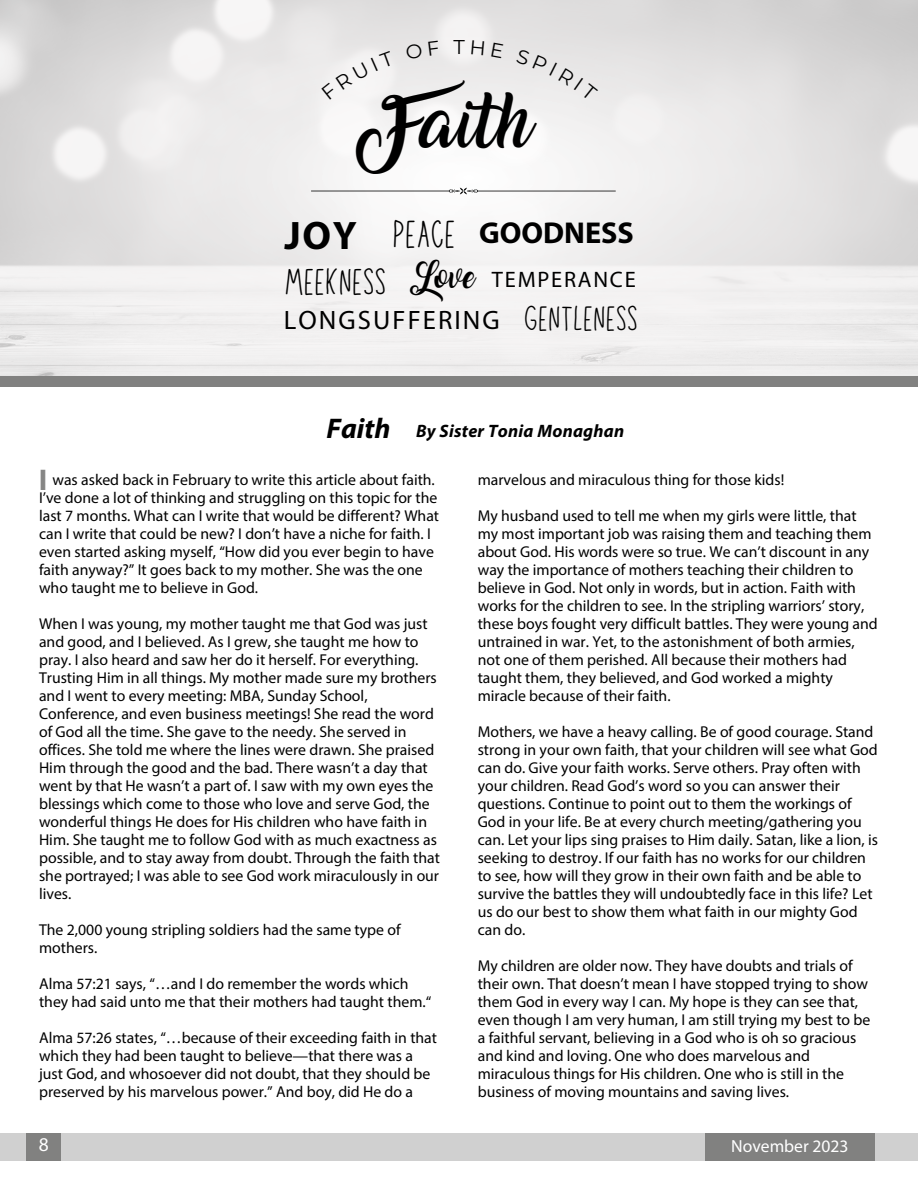
<style>
.page{position:relative;width:918px;height:1188px;background:#fff}
.page>*{position:absolute;margin:0;border:0;box-sizing:border-box;transform-origin:0 0}
.t1{font:49.35px "Amarillo";color:#000}
.t2{font:700 39.9px "Myriad Pro";color:#000}
.t3{font:33.3px "Louisville";color:#000}
.t4{font:31.65px "Louisville";color:#000}
.t5{font:700 30.3px "Myriad Pro";color:#000}
.t6{font:700 30px "Myriad Pro";color:#868685}
.t7{font:29.85px "Louisville";color:#000}
.t8{font:italic 700 28.5px "Myriad Pro";color:#000}
.t9{font:26.7px "Myriad Pro";letter-spacing:.08em;color:#000}
.t10{font:22.5px "Myriad Pro";letter-spacing:.08em;color:#000}
.t11{font:21px "Amarillo";color:#000}
.t12{font:19.95px "Montserrat";color:#000}
.t13{font:19.5px "Myriad Pro";color:#fff}
.t14{font:italic 700 18px "Myriad Pro";letter-spacing:.015em;color:#000}
.t15{font:17.55px "Myriad Pro";color:#fff}
.t16{font:15.75px/18px "Myriad Pro";color:#000}
</style>
<div class="page">
<div style="left:0;top:1134px;width:918px;height:27px;background:#d0d0d0"></div>
<div style="left:705px;top:1134px;width:169px;height:27px;background:#818180"></div>
<div style="left:27px;top:1134px;width:34px;height:27px;background:#818180"></div>
<svg style="left:0;top:0;width:918px;height:377px;fill:#edecec"></svg>
<div style="left:0;top:377px;width:918px;height:10px;background:#818180"></div>
<svg style="left:311px;top:188px;width:305px;height:6px"></svg>
<svg style="left:322px;top:51px;width:73px;height:49px"></svg>
<svg style="left:405px;top:41px;width:34px;height:19px"></svg>
<svg style="left:471px;top:40px;width:13px;height:15px"></svg>
<svg style="left:491px;top:43px;width:12px;height:15px"></svg>
<div style="left:516px;top:48px;width:82px;height:53px;background:#eae8e8"></div>
<p class="t12" style="left:454px;top:35px;width:13px">T</p>
<p class="t1" style="left:358px;top:111px;width:176px">Faith</p>
<p class="t2" style="left:284px;top:219px;width:74px">JOY</p>
<p class="t3" style="left:393px;top:216px;width:65px">PEACE</p>
<p class="t5" style="left:479px;top:220px;width:156px">GOODNESS</p>
<p class="t4" style="left:284px;top:264px;width:103px">MEEKNESS</p>
<p class="t11" style="left:410px;top:272px;width:66px">Love</p>
<p class="t10" style="left:492px;top:270px;width:145px">TEMPERANCE</p>
<p class="t9" style="left:284px;top:309px;width:218px">LONGSUFFERING</p>
<p class="t7" style="left:524px;top:302px;width:116px">GENTLENESS</p>
<p class="t8" style="left:327px;top:417px;width:65px">Faith</p>
<p class="t14" style="left:416px;top:423px;width:210px">By Sister Tonia Monaghan</p>
<p class="t6" style="left:39px;top:467px;width:10px">I</p>
<p class="t16" style="left:39px;top:472px;width:402px;text-indent:13px">was asked back in February to write this article about faith.<br>I’ve done a lot of thinking and struggling on this topic for the last 7 months. What can I write that would be different? What can I write that could be new? I don’t have a niche for faith. I even started asking myself, “How did you ever begin to have faith anyway?” It goes back to my mother. She was the one who taught me to believe in God.</p>
<p class="t16" style="left:39px;top:616px;width:402px">When I was young, my mother taught me that God was just and good, and I believed. As I grew, she taught me how to pray. I also heard and saw her do it herself. For everything.<br>Trusting Him in all things. My mother made sure my brothers and I went to every meeting: MBA, Sunday School, Conference, and even business meetings! She read the word of God all the time. She gave to the needy. She served in offices. She told me where the lines were drawn. She praised Him through the good and the bad. There wasn’t a day that went by that He wasn’t a part of. I saw with my own eyes the blessings which come to those who love and serve God, the wonderful things He does for His children who have faith in Him. She taught me to follow God with as much exactness as possible, and to stay away from doubt. Through the faith that she portrayed; I was able to see God work miraculously in our lives.</p>
<p class="t16" style="left:39px;top:922px;width:363px">The 2,000 young stripling soldiers had the same type of mothers.</p>
<p class="t16" style="left:39px;top:976px;width:394px">Alma 57:21 says, “…and I do remember the words which they had said unto me that their mothers had taught them.“</p>
<p class="t16" style="left:39px;top:1030px;width:400px">Alma 57:26 states, “…because of their exceeding faith in that which they had been taught to believe—that there was a just God, and whosoever did not doubt, that they should be preserved by his marvelous power.” And boy, did He do a</p>
<p class="t16" style="left:478px;top:472px;width:308px">marvelous and miraculous thing for those kids!</p>
<p class="t16" style="left:478px;top:508px;width:402px">My husband used to tell me when my girls were little, that my most important job was raising them and teaching them about God. His words were so true. We can’t discount in any way the importance of mothers teaching their children to believe in God. Not only in words, but in action. Faith with works for the children to see. In the stripling warriors’ story, these boys fought very difficult battles. They were young and untrained in war. Yet, to the astonishment of both armies, not one of them perished. All because their mothers had taught them, they believed, and God worked a mighty miracle because of their faith.</p>
<p class="t16" style="left:478px;top:724px;width:402px">Mothers, we have a heavy calling. Be of good courage. Stand strong in your own faith, that your children will see what God can do. Give your faith works. Serve others. Pray often with your children. Read God’s word so you can answer their questions. Continue to point out to them the workings of God in your life. Be at every church meeting/gathering you can. Let your lips sing praises to Him daily. Satan, like a lion, is seeking to destroy. If our faith has no works for our children to see, how will they grow in their own faith and be able to survive the battles they will undoubtedly face in this life? Let us do our best to show them what faith in our mighty God can do.</p>
<p class="t16" style="left:478px;top:958px;width:394px">My children are older now. They have doubts and trials of their own. That doesn’t mean I have stopped trying to show them God in every way I can. My hope is they can see that, even though I am very human, I am still trying my best to be a faithful servant, believing in a God who is oh so gracious and kind and loving. One who does marvelous and miraculous things for His children. One who is still in the business of moving mountains and saving lives.</p>
<p class="t13" style="left:39px;top:1136px;width:12px">8</p>
<p class="t15" style="left:731px;top:1139px;width:119px">November 2023</p>
</div>
